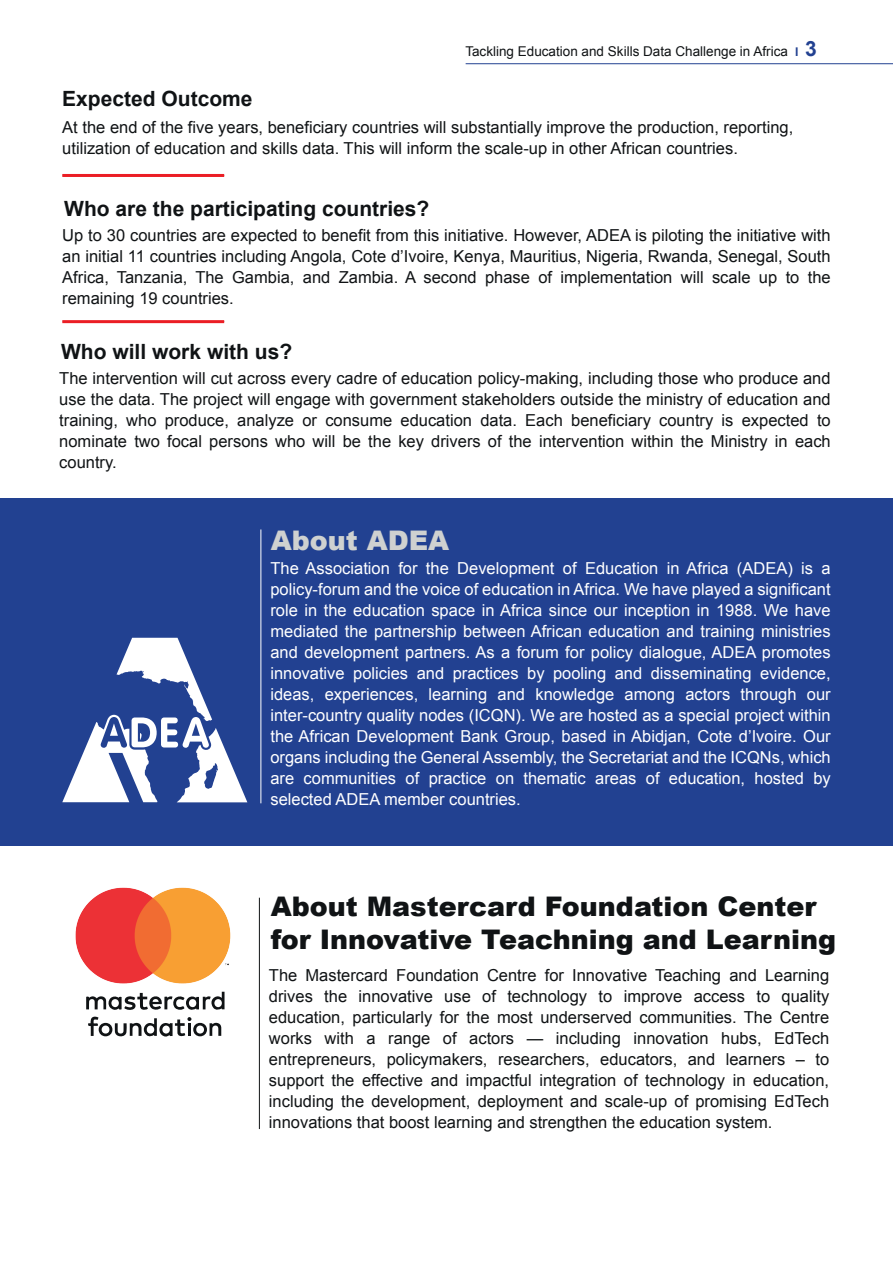
<style>
.page{position:relative;width:893px;height:1263px;background:#fff}
.page>*{position:absolute;margin:0;border:0;box-sizing:border-box;transform-origin:0 0}
.t1{font:900 27px/33px "Arial";color:#101315}
.t2{font:900 27px "Arial";color:#cfd1d0}
.t3{font:700 21px "Arial";color:#101315}
.t4{font:16.5px/21px "Arial";color:#101315;text-align:justify}
.t5{font:16.5px/21px "Arial";color:#fff;text-align:justify}
.t6{font:13.5px "Arial";color:#101315}
.s1{font-weight:700;font-size:12px;color:#224191}
.s2{font-weight:700;font-size:21px;color:#224191}
</style>
<div class="page">
<div style="left:0;top:498px;width:893px;height:350px;background:#224191"></div>
<div style="left:0;top:846px;width:893px;height:413px;background:#fff"></div>
<hr style="left:62px;top:174px;width:162px;height:3px;background:#eb1e25">
<hr style="left:62px;top:320px;width:162px;height:3px;background:#eb1e25">
<hr style="left:466px;top:63px;width:427px;height:1px;background:#224191">
<svg style="left:62px;top:638px;width:185px;height:164px"></svg>
<hr style="left:260px;top:529px;width:1px;height:274px;background:#fff">
<hr style="left:259px;top:898px;width:1px;height:231px;background:#101315">
<svg style="left:86px;top:992px;width:139px;height:45px"></svg>
<img style="left:75px;top:887px;width:156px;height:97px">
<p class="t3" style="left:62px;top:85px;width:192px">Expected Outcome</p>
<p class="t6" style="left:465px;top:43px;width:353px">Tackling Education and Skills Data Challenge in Africa <span class="s1">I</span> <span class="s2">3</span></p>
<p class="t4" style="left:62px;top:117px;width:732px">At the end of the five years, beneficiary countries will substantially improve the production, reporting, utilization of education and skills data. This will inform the scale-up in other African countries.</p>
<p class="t3" style="left:64px;top:195px;width:367px">Who are the participating countries?</p>
<p class="t4" style="left:62px;top:225px;width:770px">Up to 30 countries are expected to benefit from this initiative. However, ADEA is piloting the initiative with an initial 11 countries including Angola, Cote d’Ivoire, Kenya, Mauritius, Nigeria, Rwanda, Senegal, South Africa, Tanzania, The Gambia, and Zambia. A second phase of implementation will scale up to the remaining 19 countries.</p>
<p class="t3" style="left:61px;top:338px;width:233px">Who will work with us?</p>
<p class="t4" style="left:59px;top:368px;width:773px">The intervention will cut across every cadre of education policy-making, including those who produce and use the data. The project will engage with government stakeholders outside the ministry of education and training, who produce, analyze or consume education data. Each beneficiary country is expected to nominate two focal persons who will be the key drivers of the intervention within the Ministry in each country.</p>
<h1 class="t2" style="left:271px;top:521px;width:180px">About ADEA</h1>
<p class="t5" style="left:270px;top:558px;width:562px">The Association for the Development of Education in Africa (ADEA) is a policy-forum and the voice of education in Africa. We have played a significant role in the education space in Africa since our inception in 1988. We have mediated the partnership between African education and training ministries and development partners. As a forum for policy dialogue, ADEA promotes innovative policies and practices by pooling and disseminating evidence, ideas, experiences, learning and knowledge among actors through our inter-country quality nodes (ICQN). We are hosted as a special project within the African Development Bank Group, based in Abidjan, Cote d’Ivoire. Our organs including the General Assembly, the Secretariat and the ICQNs, which are communities of practice on thematic areas of education, hosted by selected ADEA member countries.</p>
<h1 class="t1" style="left:271px;top:889px;width:567px">About Mastercard Foundation Center for Innovative Teachning and Learning</h1>
<p class="t4" style="left:269px;top:965px;width:562px">The Mastercard Foundation Centre for Innovative Teaching and Learning drives the innovative use of technology to improve access to quality education, particularly for the most underserved communities. The Centre works with a range of actors — including innovation hubs, EdTech entrepreneurs, policymakers, researchers, educators, and learners – to support the effective and impactful integration of technology in education, including the development, deployment and scale-up of promising EdTech innovations that boost learning and strengthen the education system.</p>
</div>
